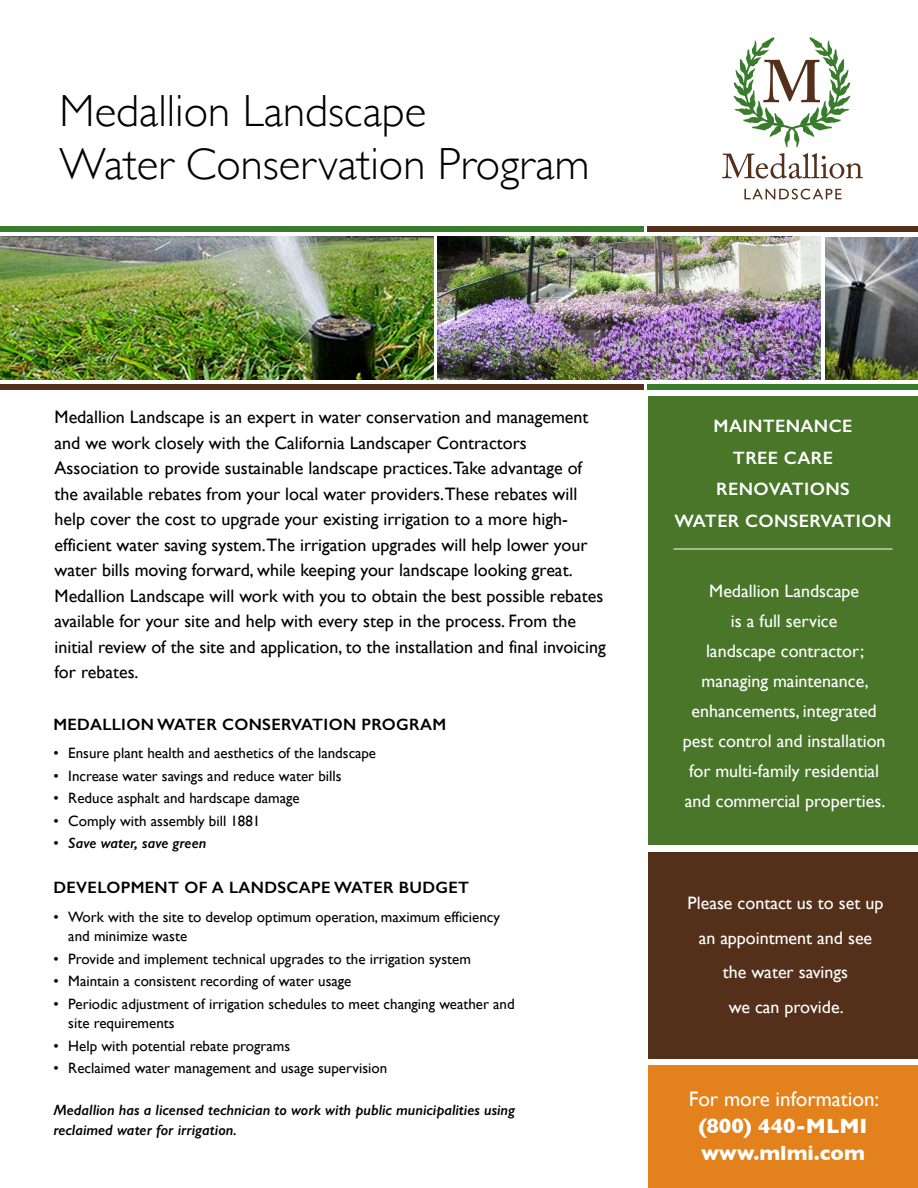
<style>
.page{position:relative;width:918px;height:1188px;background:#fff}
.page>*{position:absolute;margin:0;border:0;box-sizing:border-box;transform-origin:0 0}
.t1{font:300 45px/52.5px "Gill Sans";color:#000}
.t2{font:700 21px/27px "Gill Sans";color:#fff}
.t3{font:21px "Gill Sans";color:#fff}
.t4{font:18px/25.5px "Gill Sans";color:#000}
.t5{font:18px/30px "Gill Sans";color:#fff;text-align:center}
.t6{font:600 18px/31.5px "Gill Sans";letter-spacing:.02em;color:#fff;text-align:center}
.t7{font:600 16.5px "Gill Sans";letter-spacing:.02em;color:#000}
.t8{font:15px/22.5px "Gill Sans";color:#000}
.t9{font:italic 600 15px/19.5px "Gill Sans";color:#000}
.s1{font-weight:600;font-style:italic}
</style>
<div class="page">
<img style="left:0;top:237px;width:433px;height:143px">
<img style="left:825px;top:237px;width:93px;height:143px">
<svg style="left:722px;top:37px;width:141px;height:142px"></svg>
<svg style="left:744px;top:189px;width:97px;height:11px"></svg>
<img style="left:438px;top:237px;width:382px;height:143px">
<div style="left:0;top:385px;width:644px;height:5px;background:#54301a"></div>
<div style="left:647px;top:385px;width:271px;height:5px;background:#387c2c"></div>
<div style="left:0;top:226px;width:644px;height:6px;background:#387c2c"></div>
<div style="left:647px;top:226px;width:271px;height:6px;background:#54301a"></div>
<div style="left:648px;top:852px;width:270px;height:206px;background:#54301a"></div>
<div style="left:648px;top:396px;width:270px;height:448px;background:#497629"></div>
<div style="left:648px;top:1065px;width:270px;height:123px;background:#e3811c"></div>
<hr style="left:674px;top:549px;width:219px;height:1px;background:#fff">
<h1 class="t1" style="left:60px;top:88px;width:531px">Medallion Landscape<br>Water Conservation Program</h1>
<p class="t4" style="left:55px;top:406px;width:553px">Medallion Landscape is an expert in water conservation and management and we work closely with the California Landscaper Contractors Association to provide sustainable landscape practices.Take advantage of the available rebates from your local water providers.These rebates will help cover the cost to upgrade your existing irrigation to a more high&shy;efficient water saving system.The irrigation upgrades will help lower your water bills moving forward, while keeping your landscape looking great.<br>Medallion Landscape will work with you to obtain the best possible rebates available for your site and help with every step in the process. From the initial review of the site and application, to the installation and final invoicing for rebates.</p>
<p class="t7" style="left:53px;top:714px;width:394px">MEDALLION WATER CONSERVATION PROGRAM</p>
<p class="t8" style="left:53px;top:743px;width:324px">ï Ensure plant health and aesthetics of the landscape ï Increase water savings and reduce water bills<br>ï Reduce asphalt and hardscape damage<br>ï Comply with assembly bill 1881<br>ï <span class="s1">Save water, save green</span></p>
<p class="t7" style="left:53px;top:878px;width:417px">DEVELOPMENT OF A LANDSCAPE WATER BUDGET</p>
<p class="t8" style="left:68px;top:908px;width:433px;line-height:19.5px;text-indent:-15px">ï Work with the site to develop optimum operation, maximum efficiency and minimize waste</p>
<p class="t8" style="left:53px;top:949px;width:463px">ï Provide and implement technical upgrades to the irrigation system<br>ï Maintain a consistent recording of water usage<br>ï Periodic adjustment of irrigation schedules to meet changing weather and</p>
<p class="t8" style="left:53px;top:1013px;width:335px;text-indent:15px">site requirements<br>ï Help with potential rebate programs<br>ï Reclaimed water management and usage supervision</p>
<p class="t9" style="left:53px;top:1102px;width:463px">Medallion has a licensed technician to work with public municipalities using reclaimed water for irrigation.</p>
<p class="t6" style="left:674px;top:410px;width:218px">MAINTENANCE<br>TREE CARE<br>RENOVATIONS<br>WATER CONSERVATION</p>
<p class="t5" style="left:683px;top:577px;width:204px">Medallion Landscape<br>is a full service<br>landscape contractor; managing maintenance, enhancements, integrated pest control and installation for multi-family residential and commercial properties.</p>
<p class="t5" style="left:688px;top:887px;width:197px;line-height:34.5px">Please contact us to set up an appointment and see the water savings<br>we can provide.</p>
<p class="t3" style="left:689px;top:1090px;width:192px">For more information:</p>
<p class="t2" style="left:698px;top:1114px;width:170px">(800) 440-MLMI www.mlmi.com</p>
</div>
